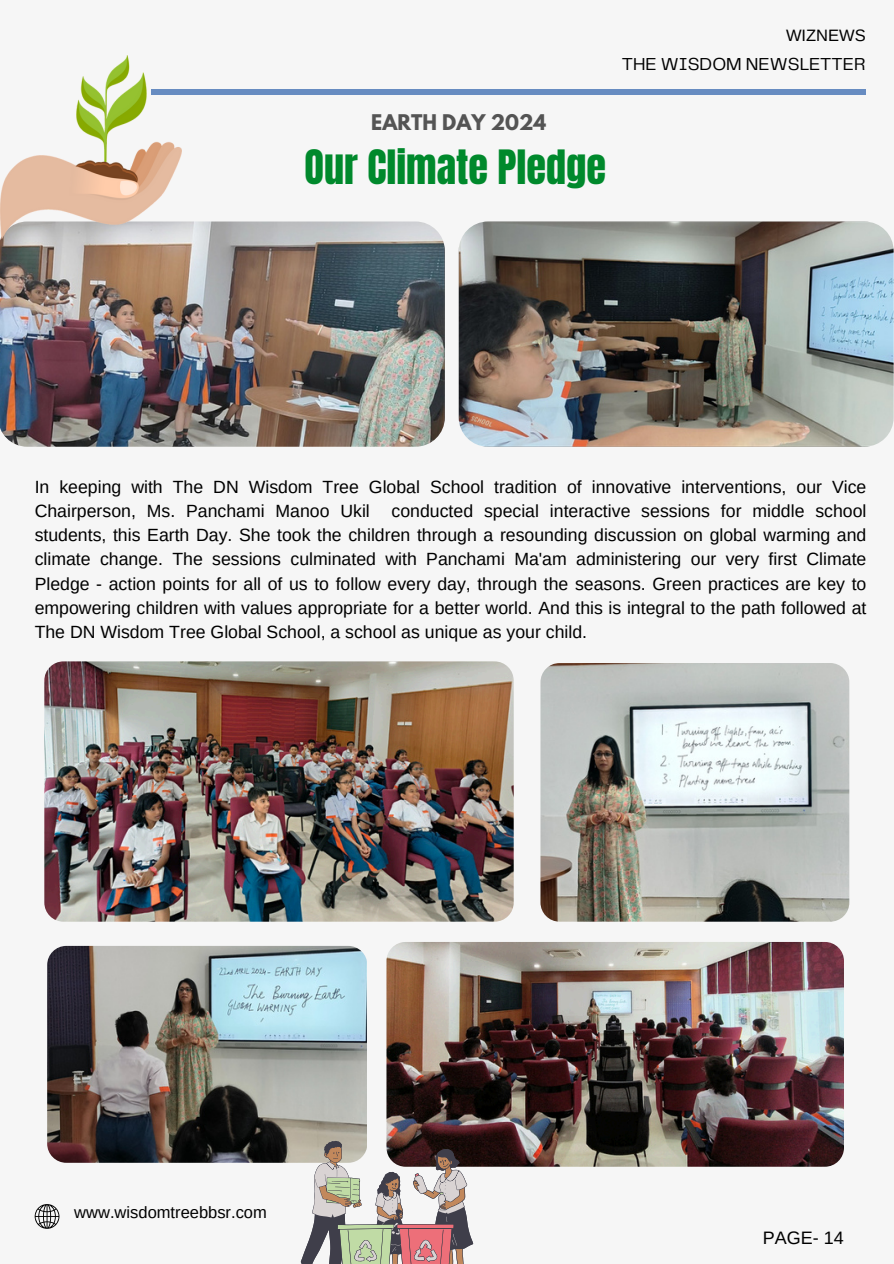
<style>
.page{position:relative;width:894px;height:1264px;background:#fff}
.page>*{position:absolute;margin:0;border:0;box-sizing:border-box;transform-origin:0 0}
.t1{font:40.2px "Anton";color:#00892c}
.t2{font:700 19.2px "League Spartan";color:#545454}
.t3{font:18px "Telegraf";color:#000}
.t4{font:18px "Arimo";color:#000}
.t5{font:17.7px/24.2px "Arimo";color:#000;text-align:justify}
.t6{font:16.5px "Arimo";color:#000}
</style>
<div class="page">
<div style="left:0;top:0;width:893px;height:1263px;background:#f6f6f6"></div>
<svg style="left:35px;top:1204px;width:24px;height:24px"></svg>
<div style="left:151px;top:89px;width:714px;height:6px;background:#678cc1"></div>
<img style="left:0;top:221px;width:444px;height:225px">
<img style="left:458px;top:221px;width:435px;height:225px;border-radius:29px">
<img style="left:540px;top:663px;width:308px;height:258px;border-radius:19px">
<img style="left:47px;top:945px;width:320px;height:217px;border-radius:19px">
<img style="left:44px;top:661px;width:469px;height:260px;border-radius:19px">
<img style="left:386px;top:941px;width:457px;height:225px;border-radius:19px">
<svg style="left:300px;top:1140px;width:173px;height:123px"></svg>
<img style="left:0;top:56px;width:181px;height:182px">
<p class="t6" style="left:785px;top:26px;width:81px">WIZNEWS</p>
<p class="t2" style="left:371px;top:112px;width:176px">EARTH DAY 2024</p>
<p class="t1" style="left:304px;top:138px;width:303px">Our Climate Pledge</p>
<h4 class="t3" style="left:621px;top:56px;width:245px">THE WISDOM NEWSLETTER</h4>
<p class="t5" style="left:35px;top:475px;width:833px">In keeping with The DN Wisdom Tree Global School tradition of innovative interventions, our Vice Chairperson, Ms. Panchami Manoo Ukil conducted special interactive sessions for middle school students, this Earth Day. She took the children through a resounding discussion on global warming and climate change. The sessions culminated with Panchami Ma'am administering our very first Climate Pledge - action points for all of us to follow every day, through the seasons. Green practices are key to empowering children with values appropriate for a better world. And this is integral to the path followed at The DN Wisdom Tree Global School, a school as unique as your child.</p>
<p class="t6" style="left:74px;top:1203px;width:194px">www.wisdomtreebbsr.com</p>
<p class="t4" style="left:762px;top:1227px;width:82px">PAGE- 14</p>
</div>
